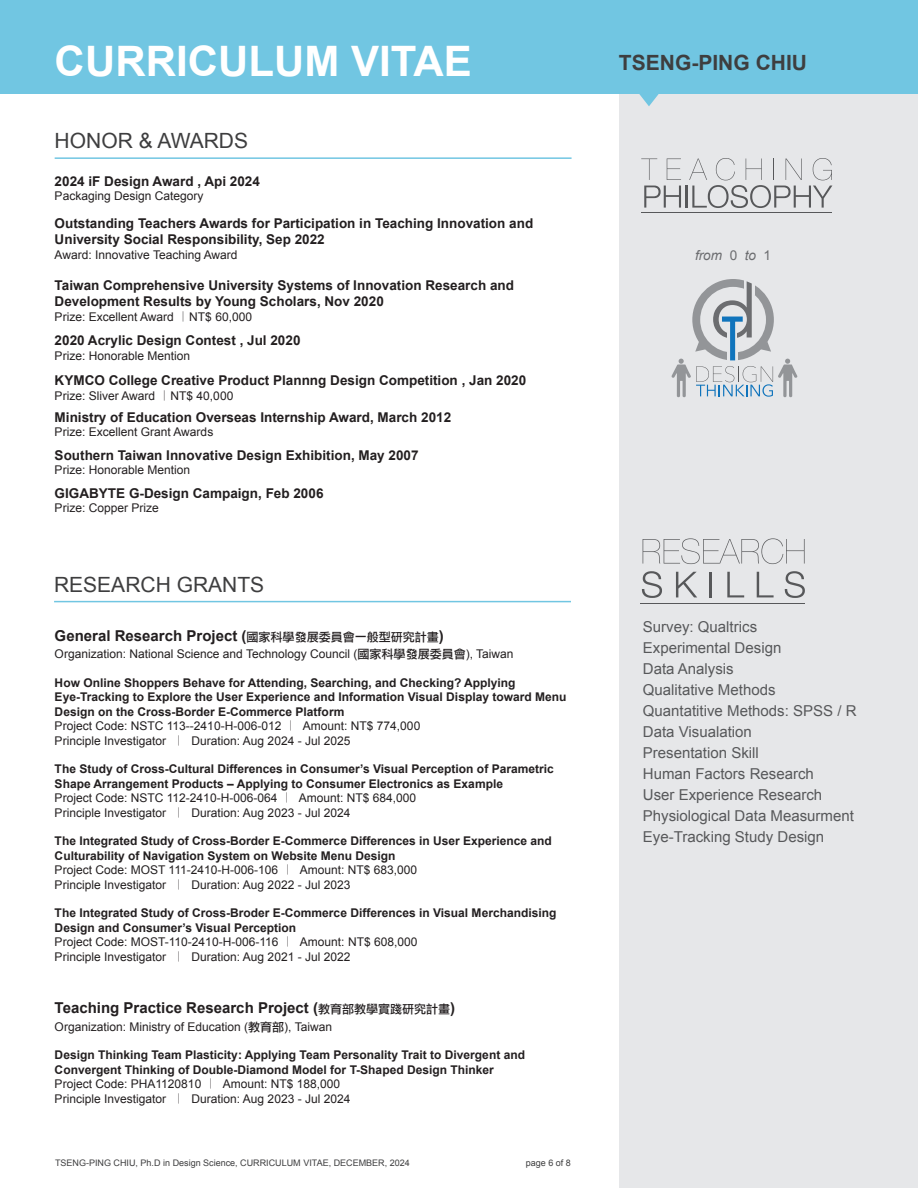
<style>
.page{position:relative;width:919px;height:1188px;background:#fff}
.page>*{position:absolute;margin:0;border:0;box-sizing:border-box;transform-origin:0 0}
.t1{font:700 42px "Arial";color:#fff}
.t2{font:21px "Arial";color:#3e3e3f}
.t3{font:700 21px "Arial";color:#3e3e3f}
.t4{font:15px/21px "Arial";color:#57585a}
.t5{font:700 15px "Arial";color:#231f20}
.t6{font:700 13.5px/16.2px "Arial";color:#231f20}
.t7{font:italic 13.5px "Arial";color:#6c6d70}
.t8{font:700 12px/14.4px "Arial";color:#231f20}
.t9{font:12px "Arial";color:#231f20}
.t10{font:9px "Arial";color:#3e3e3f}
.s1{font-family:"Adobe Ming Std";font-weight:300}
.s2{font-family:"Li Gothic Med";font-weight:400;font-size:12px}
.s3{font-family:"Li Gothic Med"}
.s4{font-weight:400}
.s5{font-style:normal}
</style>
<div class="page">
<hr style="left:55px;top:157px;width:516px;height:2px;background:#71c6e2">
<hr style="left:54px;top:601px;width:516px;height:1px;background:#71c6e2">
<div style="left:618px;top:93px;width:299px;height:1095px;background:#e6e7e9"></div>
<div style="left:0;top:0;width:917px;height:93px;background:#71c6e2"></div>
<svg style="left:637px;top:93px;width:22px;height:13px"></svg>
<svg style="left:671px;top:281px;width:126px;height:117px"></svg>
<svg style="left:644px;top:186px;width:36px;height:22px"></svg>
<hr style="left:685px;top:186px;width:2px;height:22px;background:#57585a">
<hr style="left:641px;top:212px;width:190px;height:1px;background:#57585a">
<svg style="left:641px;top:159px;width:16px;height:21px"></svg>
<svg style="left:666px;top:159px;width:14px;height:21px"></svg>
<svg style="left:689px;top:158px;width:143px;height:50px"></svg>
<svg style="left:641px;top:538px;width:164px;height:66px"></svg>
<hr style="left:639px;top:603px;width:165px;height:1px;background:#57585a">
<h1 class="t1" style="left:55px;top:34px;width:418px">CURRICULUM VITAE</h1>
<h2 class="t2" style="left:55px;top:127px;width:195px">HONOR &amp; AWARDS</h2>
<p class="t6" style="left:55px;top:173px;width:207px">2024 iF Design Award , Api 2024</p>
<p class="t9" style="left:55px;top:188px;width:150px">Packaging Design Category</p>
<p class="t6" style="left:55px;top:216px;width:480px">Outstanding Teachers Awards for Participation in Teaching Innovation and<br>University Social Responsibility, Sep 2022</p>
<p class="t9" style="left:55px;top:246px;width:184px">Award: Innovative Teaching Award</p>
<p class="t6" style="left:55px;top:278px;width:460px">Taiwan Comprehensive University Systems of Innovation Research and<br>Development Results by Young Scholars, Nov 2020</p>
<p class="t9" style="left:55px;top:309px;width:199px">Prize: Excellent Award <span class="s1">｜</span>NT$ 60,000</p>
<p class="t6" style="left:55px;top:333px;width:247px">2020 Acrylic Design Contest , Jul 2020</p>
<p class="t9" style="left:55px;top:347px;width:137px">Prize: Honorable Mention</p>
<p class="t6" style="left:55px;top:373px;width:473px">KYMCO College Creative Product Plannng Design Competition , Jan 2020</p>
<p class="t9" style="left:55px;top:388px;width:180px">Prize: Sliver Award <span class="s1">｜</span>NT$ 40,000</p>
<p class="t6" style="left:55px;top:410px;width:398px">Ministry of Education Overseas Internship Award, March 2012</p>
<p class="t9" style="left:55px;top:424px;width:160px">Prize: Excellent Grant Awards</p>
<p class="t6" style="left:55px;top:448px;width:365px">Southern Taiwan Innovative Design Exhibition, May 2007</p>
<p class="t9" style="left:55px;top:462px;width:137px">Prize: Honorable Mention</p>
<p class="t6" style="left:55px;top:486px;width:270px">GIGABYTE G-Design Campaign, Feb 2006</p>
<p class="t9" style="left:55px;top:500px;width:106px">Prize: Copper Prize</p>
<h2 class="t2" style="left:54px;top:571px;width:212px">RESEARCH GRANTS</h2>
<p class="t5" style="left:55px;top:626px;width:390px">General Research Project (<span class="s2">國家科學發展委員會一般型研究計畫</span>)</p>
<p class="t9" style="left:55px;top:646px;width:460px">Organization: National Science and Technology Council (<span class="s3">國家科學發展委員會</span>), Taiwan</p>
<p class="t8" style="left:55px;top:676px;width:513px">How Online Shoppers Behave for Attending, Searching, and Checking? Applying Eye-Tracking to Explore the User Experience and Information Visual Display toward Menu Design on the Cross-Border E-Commerce Platform<br><span class="s4">Project Code: NSTC 113--2410-H-006-012</span> <span class="s1">｜</span> <span class="s4">Amount: NT$ 774,000<br>Principle Investigator</span> <span class="s1">｜</span> <span class="s4">Duration: Aug 2024 - Jul 2025</span></p>
<p class="t8" style="left:55px;top:762px;width:500px">The Study of Cross-Cultural Differences in Consumer’s Visual Perception of Parametric Shape Arrangement Products – Applying to Consumer Electronics as Example<br><span class="s4">Project Code: NSTC 112-2410-H-006-064</span> <span class="s1">｜</span> <span class="s4">Amount: NT$ 684,000<br>Principle Investigator</span> <span class="s1">｜</span> <span class="s4">Duration: Aug 2023 - Jul 2024</span></p>
<p class="t8" style="left:55px;top:834px;width:498px">The Integrated Study of Cross-Border E-Commerce Differences in User Experience and Culturability of Navigation System on Website Menu Design<br><span class="s4">Project Code: MOST 111-2410-H-006-106</span> <span class="s1">｜</span> <span class="s4">Amount: NT$ 683,000<br>Principle Investigator</span> <span class="s1">｜</span> <span class="s4">Duration: Aug 2022 - Jul 2023</span></p>
<p class="t8" style="left:55px;top:906px;width:503px">The Integrated Study of Cross-Broder E-Commerce Differences in Visual Merchandising Design and Consumer’s Visual Perception<br><span class="s4">Project Code: MOST-110-2410-H-006-116</span> <span class="s1">｜</span> <span class="s4">Amount: NT$ 608,000<br>Principle Investigator</span> <span class="s1">｜</span> <span class="s4">Duration: Aug 2021 - Jul 2022</span></p>
<p class="t5" style="left:55px;top:998px;width:402px">Teaching Practice Research Project (<span class="s2">教育部教學實踐研究計畫</span>)</p>
<p class="t9" style="left:55px;top:1018px;width:279px">Organization: Ministry of Education (<span class="s3">教育部</span>), Taiwan</p>
<p class="t8" style="left:55px;top:1048px;width:471px">Design Thinking Team Plasticity: Applying Team Personality Trait to Divergent and Convergent Thinking of Double-Diamond Model for T-Shaped Design Thinker <span class="s4">Project Code: PHA1120810</span> <span class="s1">｜</span> <span class="s4">Amount: NT$ 188,000<br>Principle Investigator</span> <span class="s1">｜</span> <span class="s4">Duration: Aug 2023 - Jul 2024</span></p>
<p class="t10" style="left:55px;top:1157px;width:356px">TSENG-PING CHIU, Ph.D in Design Science, CURRICULUM VITAE, DECEMBER, 2024</p>
<p class="t10" style="left:525px;top:1157px;width:47px">page 6 of 8</p>
<h2 class="t3" style="left:618px;top:49px;width:189px">TSENG-PING CHIU</h2>
<p class="t7" style="left:694px;top:246px;width:78px">from <span class="s5">0</span> to <span class="s5">1</span></p>
<p class="t4" style="left:642px;top:617px;width:215px">Survey: Qualtrics<br>Experimental Design<br>Data Analysis<br>Qualitative Methods<br>Quantatitive Methods: SPSS / R<br>Data Visualation<br>Presentation Skill<br>Human Factors Research<br>User Experience Research<br>Physiological Data Measurment<br>Eye-Tracking Study Design</p>
<p class="t4" style="left:643px;top:641px;width:215px">Survey: Qualtrics<br>Experimental Design<br>Data Analysis<br>Qualitative Methods<br>Quantatitive Methods: SPSS / R<br>Data Visualation<br>Presentation Skill<br>Human Factors Research<br>User Experience Research<br>Physiological Data Measurment</p>
</div>
